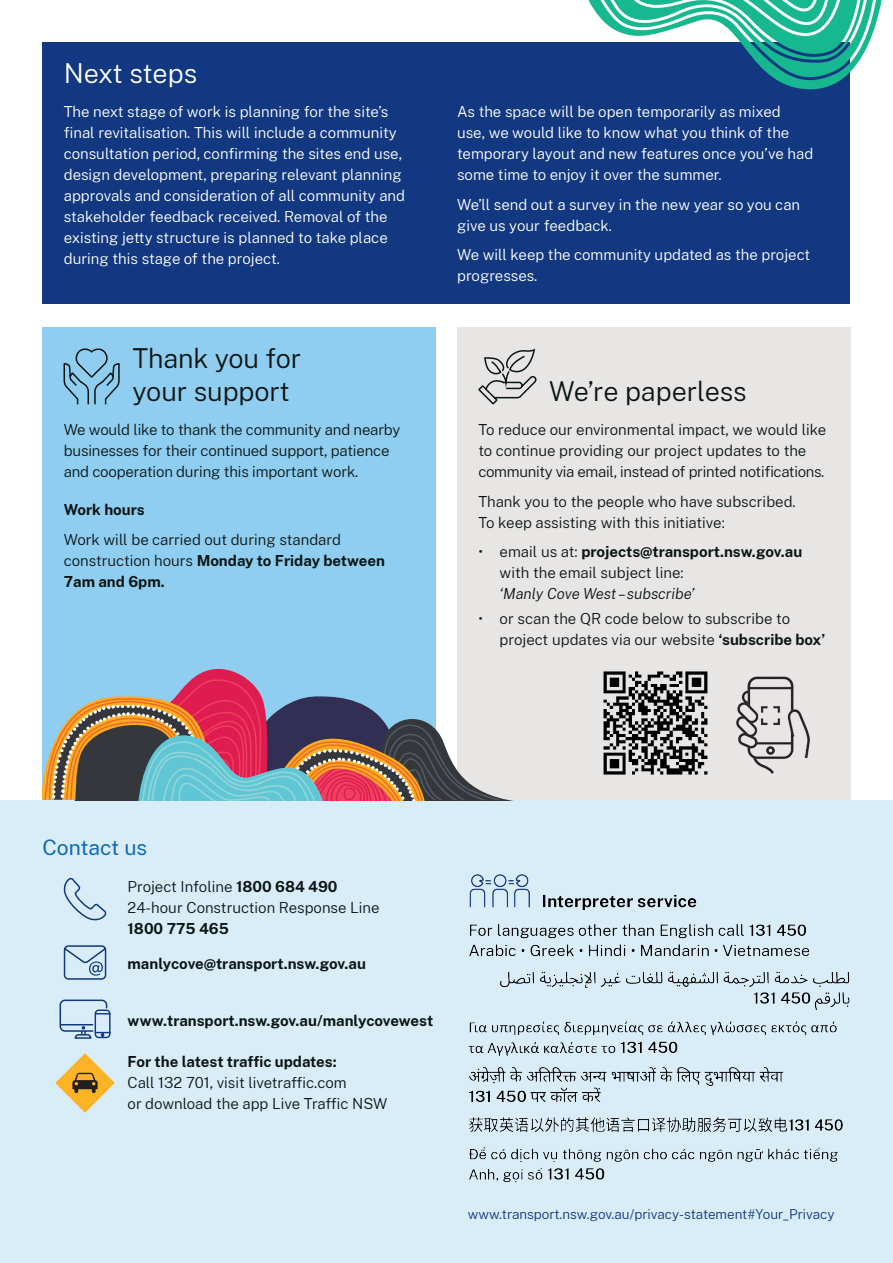
<style>
.page{position:relative;width:893px;height:1263px;background:#fff}
.page>*{position:absolute;margin:0;border:0;box-sizing:border-box;transform-origin:0 0}
.Heading_2__H2{font:300 27px/33px "Public Sans NSW";letter-spacing:-.005em;color:#0b1614}
.Heading_2__H2-2{font:300 27px "Public Sans NSW";letter-spacing:-.015em;color:#fff}
.Heading_3__H3{font:21px "Public Sans NSW";color:#136ab5}
.Body{font:300 15px/21px "Public Sans NSW";color:#fff}
.Body-2{font:300 15px/21px "Public Sans NSW";letter-spacing:-.005em;color:#0b1614}
.Body_text___bullets{font:300 15px/21px "Public Sans NSW";color:#0b1614}
.Body-3{font:700 15px "Public Sans NSW";color:#0b1614}
.Privacy_statement{font:300 13.5px "Public Sans NSW";color:#113880}
.s1{font-weight:700}
.s2{font-style:italic}
</style>
<div class="page">
<div style="left:0;top:800px;width:893px;height:463px;background:#d9edf9"></div>
<svg style="left:63px;top:877px;width:44px;height:44px"></svg>
<img style="left:468px;top:874px;width:382px;height:309px">
<svg style="left:63px;top:945px;width:44px;height:35px"></svg>
<svg style="left:59px;top:999px;width:52px;height:40px"></svg>
<hr style="left:61px;top:1024px;width:32px;height:1px;background:#113880">
<svg style="left:55px;top:1053px;width:60px;height:60px"></svg>
<div style="left:457px;top:327px;width:393px;height:473px;background:#e8e6e5"></div>
<div style="left:43px;top:327px;width:393px;height:473px;background:#8fcef1"></div>
<img style="left:603px;top:671px;width:105px;height:104px">
<img style="left:736px;top:676px;width:74px;height:98px">
<svg style="left:478px;top:348px;width:59px;height:57px"></svg>
<svg style="left:63px;top:348px;width:57px;height:57px"></svg>
<div style="left:43px;top:43px;width:807px;height:261px;background:#113880"></div>
<svg style="left:580px;top:0;width:302px;height:90px"></svg>
<svg style="left:43px;top:668px;width:471px;height:133px"></svg>
<h2 class="Heading_2__H2-2" style="left:64px;top:54px;width:135px">Next steps</h2>
<p class="Body" style="left:64px;top:100px;width:343px">The next stage of work is planning for the site’s final revitalisation. This will include a community consultation period, confirming the sites end use, design development, preparing relevant planning approvals and consideration of all community and stakeholder feedback received. Removal of the existing jetty structure is planned to take place during this stage of the project.</p>
<p class="Body" style="left:457px;top:100px;width:358px">As the space will be open temporarily as mixed<br>use, we would like to know what you think of the temporary layout and new features once you’ve had some time to enjoy it over the summer.</p>
<p class="Body" style="left:457px;top:193px;width:345px">We’ll send out a survey in the new year so you can give us your feedback.</p>
<p class="Body" style="left:457px;top:243px;width:355px">We will keep the community updated as the project progresses.</p>
<h2 class="Heading_2__H2" style="left:132px;top:340px;width:170px">Thank you for your support</h2>
<p class="Body-2" style="left:64px;top:418px;width:338px">We would like to thank the community and nearby businesses for their continued support, patience and cooperation during this important work.</p>
<p class="Body-3" style="left:64px;top:498px;width:83px">Work hours</p>
<p class="Body-2" style="left:64px;top:528px;width:323px">Work will be carried out during standard construction hours <span class="s1">Monday to Friday between<br>7am and 6pm.</span></p>
<h2 class="Heading_2__H2" style="left:549px;top:373px;width:199px">We’re paperless</h2>
<p class="Body-2" style="left:478px;top:418px;width:349px">To reduce our environmental impact, we would like to continue providing our project updates to the community via email, instead of printed notifications.</p>
<p class="Body-2" style="left:478px;top:490px;width:319px">Thank you to the people who have subscribed.<br>To keep assisting with this initiative:</p>
<p class="Body_text___bullets" style="left:500px;top:540px;width:304px;text-indent:-21px">• email us at: <span class="s1">projects@transport.nsw.gov.au </span>with the email subject line:<br><span class="s2">‘Manly Cove West – subscribe’</span></p>
<p class="Body_text___bullets" style="left:500px;top:607px;width:327px;text-indent:-21px">• or scan the QR code below to subscribe to project updates via our website <span class="s1">‘subscribe box’</span></p>
<h3 class="Heading_3__H3" style="left:43px;top:832px;width:106px">Contact us</h3>
<p class="Body-2" style="left:128px;top:875px;width:253px">Project Infoline <span class="s1">1800 684 490<br></span>24-hour Construction Response Line<br><span class="s1">1800 775 465</span></p>
<p class="Body-3" style="left:128px;top:952px;width:240px">manlycove@transport.nsw.gov.au</p>
<p class="Body-3" style="left:128px;top:1009px;width:307px">www.transport.nsw.gov.au/manlycovewest</p>
<p class="Body-2" style="left:128px;top:1050px;width:261px"><span class="s1">For the latest traffic updates:<br></span>Call 132 701, visit livetraffic.com<br>or download the app Live Traffic NSW</p>
<p class="Privacy_statement" style="left:468px;top:1204px;width:368px">www.transport.nsw.gov.au/privacy-statement#Your_Privacy</p>
</div>
